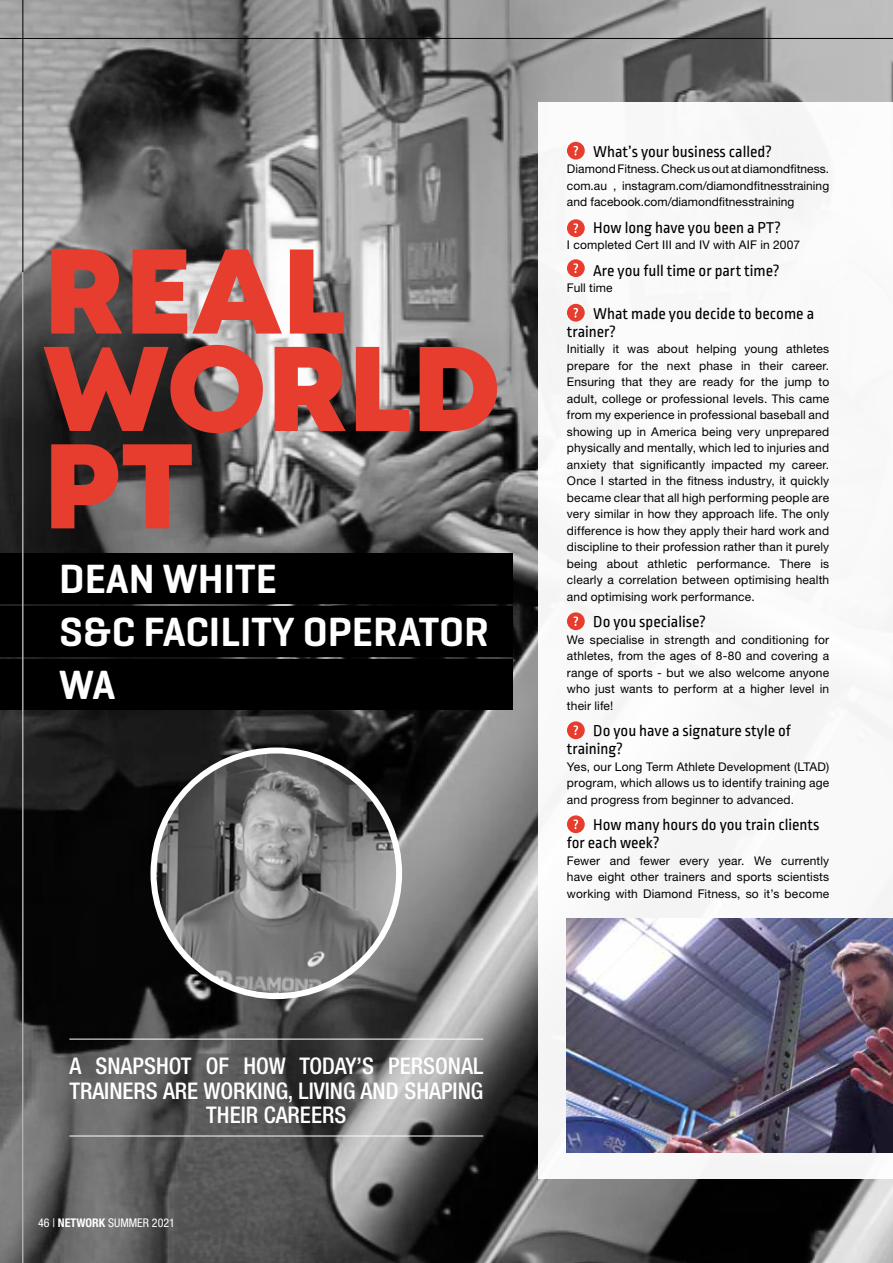
<style>
.page{position:relative;width:893px;height:1263px;background:#fff}
.page>*{position:absolute;margin:0;border:0;box-sizing:border-box;transform-origin:0 0}
.t1{font:800 120.15px/97.4px "Mont";color:#e63d2f}
.t2{font:600 41.55px/52.8px "Geogrotesque";color:#fff}
.t3{font:500 condensed 22.95px/24.6px "Helvetica Neue LT Std";color:#fff;text-align:center}
.t4{font:16.5px/18px "Ropa Sans Pro";color:#000}
.t5{font:12px/16.5px "Helvetica Neue LT Std";letter-spacing:.01em;color:#000;text-align:justify}
.t6{font:condensed 12px "Helvetica Neue LT Std";color:#fff}
.s1{font-weight:700}
</style>
<div class="page">
<img style="left:0;top:0;width:893px;height:1263px">
<div style="left:539px;top:102px;width:354px;height:1077px;background:#fff"></div>
<hr style="left:23px;top:0;width:1px;height:1263px;background:#000">
<div style="left:0;top:553px;width:512px;height:51px;background:#000"></div>
<div style="left:0;top:606px;width:512px;height:51px;background:#000"></div>
<div style="left:0;top:659px;width:512px;height:51px;background:#000"></div>
<hr style="left:0;top:38px;width:893px;height:1px;background:#000">
<hr style="left:69px;top:1039px;width:414px;height:1px;background:#fff">
<hr style="left:69px;top:1135px;width:414px;height:1px;background:#fff">
<img style="left:154px;top:750px;width:245px;height:246px;border-radius:123px">
<div style="left:151px;top:747px;width:251px;height:252px;border:6px solid #fff;border-radius:50%"></div>
<hr style="left:23px;top:272px;width:1px;height:991px;background:#fff">
<div style="left:567px;top:142px;width:18px;height:18px;background:#e63d2f;border-radius:50%"></div>
<svg style="left:574px;top:146px;width:4px;height:9px"></svg>
<div style="left:567px;top:219px;width:18px;height:18px;background:#e63d2f;border-radius:50%"></div>
<svg style="left:574px;top:223px;width:4px;height:10px"></svg>
<div style="left:567px;top:259px;width:18px;height:18px;background:#e63d2f;border-radius:50%"></div>
<svg style="left:574px;top:263px;width:4px;height:10px"></svg>
<div style="left:567px;top:304px;width:18px;height:18px;background:#e63d2f;border-radius:50%"></div>
<svg style="left:574px;top:308px;width:4px;height:9px"></svg>
<div style="left:567px;top:612px;width:18px;height:18px;background:#e63d2f;border-radius:50%"></div>
<svg style="left:574px;top:616px;width:4px;height:10px"></svg>
<div style="left:567px;top:721px;width:18px;height:18px;background:#e63d2f;border-radius:50%"></div>
<svg style="left:574px;top:725px;width:4px;height:10px"></svg>
<div style="left:567px;top:815px;width:18px;height:18px;background:#e63d2f;border-radius:50%"></div>
<svg style="left:574px;top:819px;width:4px;height:10px"></svg>
<img style="left:567px;top:918px;width:326px;height:234px">
<h1 class="t1" style="left:43px;top:244px;width:459px">REAL<br>WORLD<br>PT</h1>
<h2 class="t2" style="left:59px;top:552px;width:431px">DEAN WHITE<br>S&amp;C FACILITY OPERATOR<br>WA</h2>
<h3 class="t3" style="left:69px;top:1053px;width:415px">A SNAPSHOT OF HOW TODAY’S PERSONAL<br>TRAINERS ARE WORKING, LIVING AND SHAPING<br>THEIR CAREERS</h3>
<p class="t6" style="left:38px;top:1215px;width:138px">46 | <span class="s1">NETWORK</span> SUMMER 2021</p>
<h3 class="t4" style="left:593px;top:143px;width:180px">What’s your business called?</h3>
<p class="t5" style="left:567px;top:160px;width:264px">Diamond Fitness. Check us out at diamondfitness. com.au , instagram.com/diamondfitnesstraining and facebook.com/diamondfitnesstraining</p>
<h3 class="t4" style="left:593px;top:219px;width:189px">How long have you been a PT?</h3>
<p class="t5" style="left:567px;top:236px;width:235px">I completed Cert III and IV with AIF in 2007</p>
<h3 class="t4" style="left:593px;top:262px;width:188px">Are you full time or part time?</h3>
<p class="t5" style="left:567px;top:279px;width:47px">Full time</p>
<h3 class="t4" style="left:567px;top:305px;width:249px;text-indent:26px">What made you decide to become a trainer?</h3>
<p class="t5" style="left:567px;top:340px;width:264px">Initially it was about helping young athletes prepare for the next phase in their career.<br>Ensuring that they are ready for the jump to adult, college or professional levels. This came from my experience in professional baseball and showing up in America being very unprepared physically and mentally, which led to injuries and anxiety that significantly impacted my career.<br>Once I started in the fitness industry, it quickly became clear that all high performing people are very similar in how they approach life. The only difference is how they apply their hard work and discipline to their profession rather than it purely being about athletic performance. There is clearly a correlation between optimising health and optimising work performance.</p>
<h3 class="t4" style="left:593px;top:614px;width:114px">Do you specialise?</h3>
<p class="t5" style="left:567px;top:631px;width:264px">We specialise in strength and conditioning for athletes, from the ages of 8-80 and covering a range of sports - but we also welcome anyone who just wants to perform at a higher level in their life!</p>
<h3 class="t4" style="left:567px;top:723px;width:226px;text-indent:26px">Do you have a signature style of training?</h3>
<p class="t5" style="left:567px;top:758px;width:264px">Yes, our Long Term Athlete Development (LTAD) program, which allows us to identify training age and progress from beginner to advanced.</p>
<h3 class="t4" style="left:567px;top:817px;width:254px;text-indent:26px">How many hours do you train clients for each week?</h3>
<p class="t5" style="left:567px;top:852px;width:264px">Fewer and fewer every year. We currently have eight other trainers and sports scientists working with Diamond Fitness, so it’s become</p>
</div>
